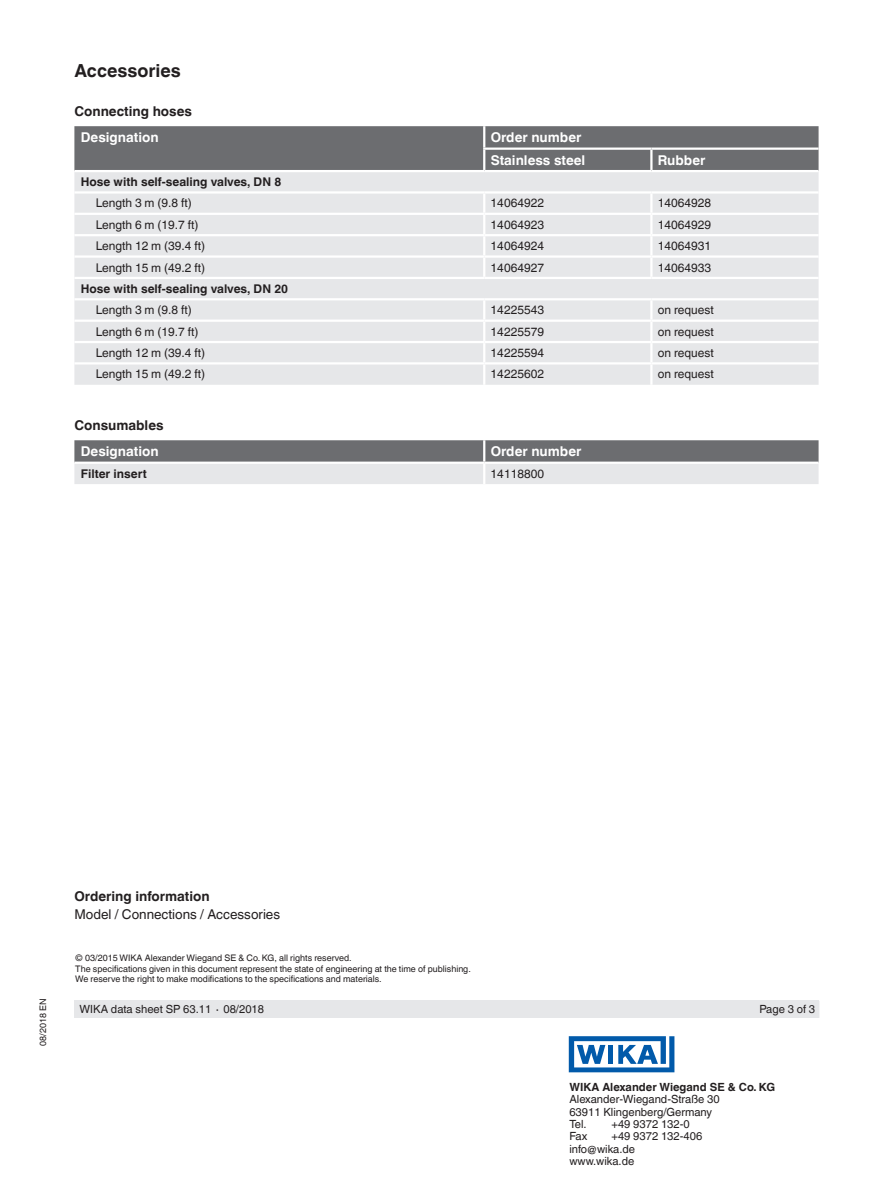
<style>
.page{position:relative;width:893px;height:1188px;background:#fff}
.page>*{position:absolute;margin:0;border:0;box-sizing:border-box;transform-origin:0 0}
.t1{font:700 18px "Helvetica World";color:#231f20}
.t2{font:700 13.5px/22.5px "Helvetica World";color:#fff}
.t3{font:700 13.5px "Helvetica World";color:#231f20}
.t4{font:13.5px "Helvetica World";color:#231f20}
.t5{font:12px "Helvetica World";color:#231f20}
.t6{font:700 12px "Helvetica World";color:#231f20}
.t7{font:11.25px/12.3px "Helvetica World";color:#231f20}
.t8{font:700 11.25px "Helvetica World";color:#231f20}
.t9{font:9px/10.5px "Helvetica World";color:#231f20}
</style>
<div class="page">
<div style="left:74px;top:1000px;width:745px;height:18px;background:#e6e7e9"></div>
<svg style="left:569px;top:1036px;width:105px;height:36px"></svg>
<div style="left:74px;top:126px;width:745px;height:44px;background:#6c6d70"></div>
<div style="left:74px;top:172px;width:745px;height:213px;background:#e6e7e9"></div>
<hr style="left:483px;top:126px;width:2px;height:22px;background:#fff">
<hr style="left:483px;top:148px;width:168px;height:2px;background:#fff">
<hr style="left:483px;top:150px;width:2px;height:20px;background:#fff">
<hr style="left:651px;top:148px;width:168px;height:2px;background:#fff">
<hr style="left:650px;top:150px;width:2px;height:20px;background:#fff">
<hr style="left:74px;top:191px;width:410px;height:3px;background:#fff">
<hr style="left:484px;top:191px;width:167px;height:3px;background:#fff">
<hr style="left:651px;top:191px;width:168px;height:3px;background:#fff">
<hr style="left:74px;top:213px;width:410px;height:2px;background:#fff">
<hr style="left:484px;top:213px;width:167px;height:2px;background:#fff">
<hr style="left:651px;top:213px;width:168px;height:2px;background:#fff">
<hr style="left:74px;top:234px;width:410px;height:2px;background:#fff">
<hr style="left:484px;top:234px;width:167px;height:2px;background:#fff">
<hr style="left:651px;top:234px;width:168px;height:2px;background:#fff">
<hr style="left:74px;top:255px;width:410px;height:3px;background:#fff">
<hr style="left:484px;top:255px;width:167px;height:3px;background:#fff">
<svg style="left:483px;top:194px;width:2px;height:83px"></svg>
<hr style="left:651px;top:255px;width:168px;height:3px;background:#fff">
<svg style="left:650px;top:194px;width:2px;height:83px"></svg>
<hr style="left:74px;top:277px;width:410px;height:2px;background:#fff">
<hr style="left:484px;top:277px;width:167px;height:2px;background:#fff">
<hr style="left:651px;top:277px;width:168px;height:2px;background:#fff">
<hr style="left:74px;top:298px;width:410px;height:2px;background:#fff">
<hr style="left:484px;top:298px;width:167px;height:2px;background:#fff">
<hr style="left:483px;top:300px;width:2px;height:20px;background:#fff">
<hr style="left:651px;top:298px;width:168px;height:2px;background:#fff">
<hr style="left:650px;top:300px;width:2px;height:20px;background:#fff">
<hr style="left:74px;top:320px;width:410px;height:2px;background:#fff">
<hr style="left:484px;top:320px;width:167px;height:2px;background:#fff">
<hr style="left:651px;top:320px;width:168px;height:2px;background:#fff">
<hr style="left:74px;top:341px;width:410px;height:2px;background:#fff">
<hr style="left:484px;top:341px;width:167px;height:2px;background:#fff">
<svg style="left:483px;top:322px;width:2px;height:40px"></svg>
<hr style="left:651px;top:341px;width:168px;height:2px;background:#fff">
<svg style="left:650px;top:322px;width:2px;height:40px"></svg>
<hr style="left:74px;top:362px;width:410px;height:3px;background:#fff">
<hr style="left:484px;top:362px;width:167px;height:3px;background:#fff">
<hr style="left:483px;top:365px;width:2px;height:20px;background:#fff">
<hr style="left:651px;top:362px;width:168px;height:3px;background:#fff">
<hr style="left:650px;top:365px;width:2px;height:20px;background:#fff">
<svg style="left:74px;top:440px;width:745px;height:44px;background:#a8a9ac"></svg>
<hr style="left:483px;top:440px;width:2px;height:22px;background:#fff">
<hr style="left:74px;top:462px;width:410px;height:2px;background:#fff">
<hr style="left:484px;top:462px;width:335px;height:2px;background:#fff">
<hr style="left:483px;top:464px;width:2px;height:20px;background:#fff">
<h1 class="t1" style="left:74px;top:60px;width:108px">Accessories</h1>
<p class="t3" style="left:74px;top:103px;width:119px">Connecting hoses</p>
<p class="t2" style="left:81px;top:126px;width:79px">Designation</p>
<p class="t2" style="left:491px;top:126px;width:96px">Order number<br>Stainless steel</p>
<p class="t2" style="left:658px;top:149px;width:49px">Rubber</p>
<p class="t6" style="left:81px;top:175px;width:202px">Hose with self-sealing valves, DN 8</p>
<p class="t5" style="left:96px;top:196px;width:98px">Length 3 m (9.8 ft)</p>
<p class="t5" style="left:491px;top:196px;width:55px">14064922</p>
<p class="t5" style="left:658px;top:196px;width:55px">14064928</p>
<p class="t5" style="left:96px;top:218px;width:104px">Length 6 m (19.7 ft)</p>
<p class="t5" style="left:491px;top:218px;width:55px">14064923</p>
<p class="t5" style="left:658px;top:218px;width:55px">14064929</p>
<p class="t5" style="left:96px;top:239px;width:111px">Length 12 m (39.4 ft)</p>
<p class="t5" style="left:491px;top:239px;width:55px">14064924</p>
<p class="t5" style="left:658px;top:239px;width:55px">14064931</p>
<p class="t5" style="left:96px;top:260px;width:111px">Length 15 m (49.2 ft)</p>
<p class="t5" style="left:491px;top:260px;width:55px">14064927</p>
<p class="t5" style="left:658px;top:260px;width:55px">14064933</p>
<p class="t6" style="left:81px;top:282px;width:209px">Hose with self-sealing valves, DN 20</p>
<p class="t5" style="left:96px;top:303px;width:98px">Length 3 m (9.8 ft)</p>
<p class="t5" style="left:491px;top:303px;width:55px">14225543</p>
<p class="t5" style="left:658px;top:303px;width:58px">on request</p>
<p class="t5" style="left:96px;top:325px;width:104px">Length 6 m (19.7 ft)</p>
<p class="t5" style="left:491px;top:325px;width:55px">14225579</p>
<p class="t5" style="left:658px;top:325px;width:58px">on request</p>
<p class="t5" style="left:96px;top:346px;width:111px">Length 12 m (39.4 ft)</p>
<p class="t5" style="left:491px;top:346px;width:55px">14225594</p>
<p class="t5" style="left:658px;top:346px;width:58px">on request</p>
<p class="t5" style="left:96px;top:367px;width:111px">Length 15 m (49.2 ft)</p>
<p class="t5" style="left:491px;top:367px;width:55px">14225602</p>
<p class="t5" style="left:658px;top:367px;width:58px">on request</p>
<p class="t3" style="left:74px;top:417px;width:91px">Consumables</p>
<p class="t2" style="left:81px;top:440px;width:79px">Designation</p>
<p class="t2" style="left:491px;top:440px;width:92px">Order number</p>
<p class="t6" style="left:81px;top:467px;width:67px">Filter insert</p>
<p class="t5" style="left:491px;top:467px;width:55px">14118800</p>
<p class="t9" style="left:38px;top:1046px;width:49px;rotate:-90deg">08/2018 EN</p>
<p class="t3" style="left:74px;top:888px;width:137px">Ordering information</p>
<p class="t4" style="left:74px;top:906px;width:207px">Model / Connections / Accessories</p>
<p class="t9" style="left:75px;top:953px;width:397px">© 03/2015 WIKA Alexander Wiegand SE &amp; Co. KG, all rights reserved.<br>The specifications given in this document represent the state of engineering at the time of publishing.<br>We reserve the right to make modifications to the specifications and materials.</p>
<p class="t7" style="left:80px;top:1003px;width:186px">WIKA data sheet SP 63.11 ∙ 08/2018</p>
<p class="t7" style="left:759px;top:1003px;width:57px">Page 3 of 3</p>
<p class="t8" style="left:569px;top:1081px;width:207px">WIKA Alexander Wiegand SE &amp; Co. KG</p>
<p class="t7" style="left:569px;top:1093px;width:152px">Alexander-Wiegand-Straße 30<br>63911 Klingenberg/Germany<br>Tel.</p>
<p class="t7" style="left:611px;top:1118px;width:80px">+49 9372 132-0</p>
<p class="t7" style="left:569px;top:1130px;width:19px">Fax</p>
<p class="t7" style="left:569px;top:1130px;width:134px;text-indent:42px">+49 9372 132-406 info@wika.de www.wika.de</p>
</div>
